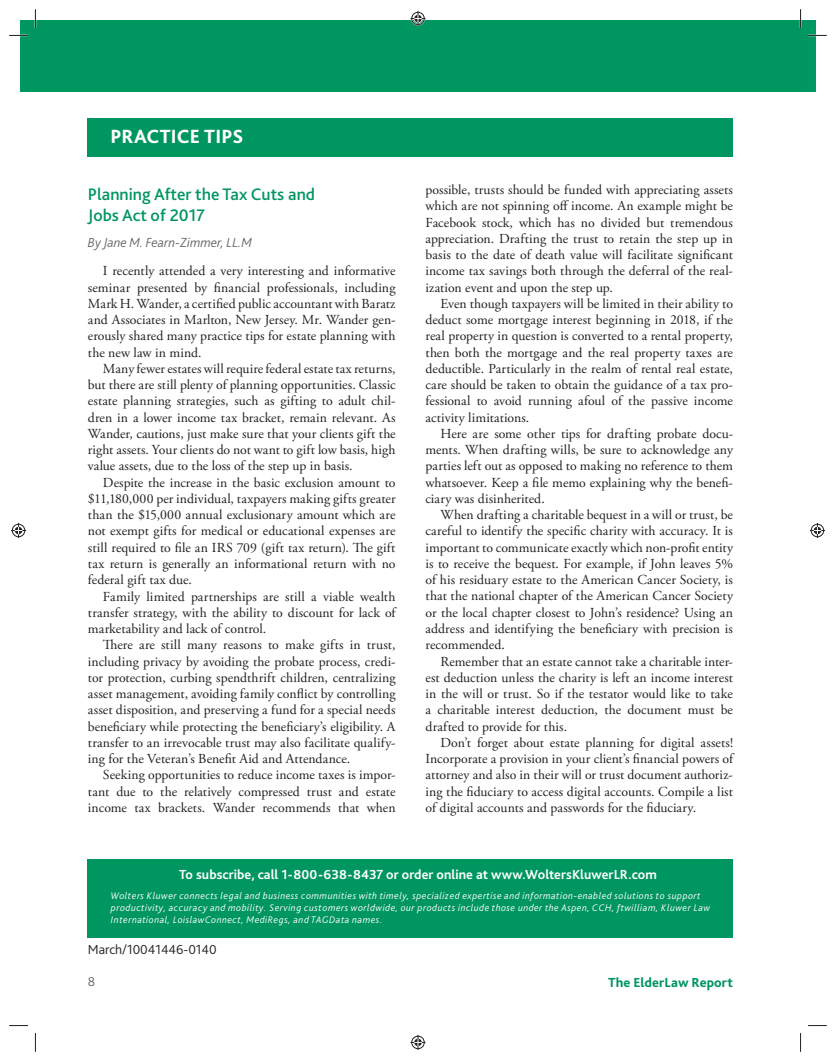
<style>
.page{position:relative;width:836px;height:1061px;background:#fff}
.page>*{position:absolute;margin:0;border:0;box-sizing:border-box;transform-origin:0 0}
.t1{font:800 20px "Bliss 2";letter-spacing:.01em;color:#fff}
.t2{font:500 17.5px/21px "Bliss 2";color:#009660}
.t3{font:13.75px/16.2px "Adobe Garamond Pro";letter-spacing:.005em;color:#231f20;text-align:justify}
.t4{font:700 13.75px "Bliss 2";letter-spacing:.005em;color:#fff}
.t5{font:italic 300 13.75px "Bliss 2";color:#69696c}
.t6{font:300 13.75px "Bliss 2";color:#231f20}
.t7{font:800 13.75px "Bliss 2";letter-spacing:.01em;color:#009660}
.t8{font:300 13.5px "Bliss 2";color:#69696c}
.t9{font:italic 300 10px/12px "Bliss 2";letter-spacing:.05em;color:#fff}
</style>
<div class="page">
<div style="left:20px;top:20px;width:780px;height:72px;background:#009660"></div>
<img style="left:800px;top:20px;width:15px;height:72px">
<div style="left:88px;top:877px;width:645px;height:60px;background:#009660"></div>
<div style="left:88px;top:859px;width:645px;height:31px;background:#009660"></div>
<div style="left:88px;top:118px;width:645px;height:38px;background:#009660"></div>
<svg style="left:9px;top:35px;width:19px;height:1px"></svg>
<svg style="left:808px;top:35px;width:19px;height:1px"></svg>
<svg style="left:9px;top:1025px;width:19px;height:1px"></svg>
<svg style="left:808px;top:1025px;width:19px;height:1px"></svg>
<svg style="left:35px;top:9px;width:1px;height:19px"></svg>
<svg style="left:35px;top:1033px;width:1px;height:19px"></svg>
<svg style="left:800px;top:9px;width:1px;height:19px"></svg>
<svg style="left:800px;top:1033px;width:1px;height:19px"></svg>
<svg style="left:410px;top:11px;width:15px;height:15px"></svg>
<svg style="left:410px;top:1035px;width:15px;height:15px"></svg>
<svg style="left:11px;top:523px;width:15px;height:15px"></svg>
<svg style="left:810px;top:523px;width:15px;height:15px"></svg>
<h1 class="t1" style="left:110px;top:129px;width:134px">PRACTICE TIPS</h1>
<p class="t2" style="left:88px;top:185px;width:229px">Planning After the Tax Cuts and<br>Jobs Act of 2017</p>
<p class="t5" style="left:88px;top:237px;width:166px">By Jane M. Fearn-Zimmer, LL.M</p>
<p class="t3" style="left:88px;top:264px;width:309px;text-indent:15px">I recently attended a very interesting and informative seminar presented by financial professionals, including Mark H. Wander, a certified public accountant with Baratz and Associates in Marlton, New Jersey. Mr. Wander gen&shy;erously shared many practice tips for estate planning with the new law in mind.</p>
<p class="t3" style="left:88px;top:362px;width:309px;text-indent:15px">Many fewer estates will require federal estate tax returns, but there are still plenty of planning opportunities. Classic estate planning strategies, such as gifting to adult chil&shy;dren in a lower income tax bracket, remain relevant. As Wander, cautions, just make sure that your clients gift the right assets. Your clients do not want to gift low basis, high value assets, due to the loss of the step up in basis.</p>
<p class="t3" style="left:88px;top:475px;width:309px;text-indent:15px">Despite the increase in the basic exclusion amount to $11,180,000 per individual, taxpayers making gifts greater than the $15,000 annual exclusionary amount which are not exempt gifts for medical or educational expenses are still required to file an IRS 709 (gift tax return). The gift tax return is generally an informational return with no federal gift tax due.</p>
<p class="t3" style="left:88px;top:589px;width:309px;text-indent:15px">Family limited partnerships are still a viable wealth transfer strategy, with the ability to discount for lack of marketability and lack of control.</p>
<p class="t3" style="left:88px;top:638px;width:309px;text-indent:15px">There are still many reasons to make gifts in trust, including privacy by avoiding the probate process, credi&shy;tor protection, curbing spendthrift children, centralizing asset management, avoiding family conflict by controlling asset disposition, and preserving a fund for a special needs beneficiary while protecting the beneficiary’s eligibility. A transfer to an irrevocable trust may also facilitate qualify&shy;ing for the Veteran’s Benefit Aid and Attendance.</p>
<p class="t3" style="left:88px;top:768px;width:309px;text-indent:15px">Seeking opportunities to reduce income taxes is impor&shy;tant due to the relatively compressed trust and estate income tax brackets. Wander recommends that when</p>
<p class="t3" style="left:425px;top:183px;width:309px">possible, trusts should be funded with appreciating assets which are not spinning off income. An example might be Facebook stock, which has no divided but tremendous appreciation. Drafting the trust to retain the step up in basis to the date of death value will facilitate significant income tax savings both through the deferral of the real&shy;ization event and upon the step up.</p>
<p class="t3" style="left:425px;top:297px;width:309px;text-indent:15px">Even though taxpayers will be limited in their ability to deduct some mortgage interest beginning in 2018, if the real property in question is converted to a rental property, then both the mortgage and the real property taxes are deductible. Particularly in the realm of rental real estate, care should be taken to obtain the guidance of a tax pro&shy;fessional to avoid running afoul of the passive income activity limitations.</p>
<p class="t3" style="left:425px;top:427px;width:309px;text-indent:15px">Here are some other tips for drafting probate docu&shy;ments. When drafting wills, be sure to acknowledge any parties left out as opposed to making no reference to them whatsoever. Keep a file memo explaining why the benefi&shy;ciary was disinherited.</p>
<p class="t3" style="left:425px;top:508px;width:309px;text-indent:15px">When drafting a charitable bequest in a will or trust, be careful to identify the specific charity with accuracy. It is important to communicate exactly which non-profit entity is to receive the bequest. For example, if John leaves 5% of his residuary estate to the American Cancer Society, is that the national chapter of the American Cancer Society or the local chapter closest to John’s residence? Using an address and identifying the beneficiary with precision is recommended.</p>
<p class="t3" style="left:425px;top:654px;width:309px;text-indent:15px">Remember that an estate cannot take a charitable inter&shy;est deduction unless the charity is left an income interest in the will or trust. So if the testator would like to take a charitable interest deduction, the document must be drafted to provide for this.</p>
<p class="t3" style="left:425px;top:735px;width:309px;text-indent:15px">Don’t forget about estate planning for digital assets!<br>Incorporate a provision in your client’s financial powers of attorney and also in their will or trust document authoriz&shy;ing the fiduciary to access digital accounts. Compile a list of digital accounts and passwords for the fiduciary.</p>
<p class="t4" style="left:179px;top:869px;width:479px">To subscribe, call 1-800-638-8437 or order online at www.WoltersKluwerLR.com</p>
<p class="t9" style="left:111px;top:891px;width:601px">Wolters Kluwer connects legal and business communities with timely, specialized expertise and information-enabled solutions to support productivity, accuracy and mobility. Serving customers worldwide, our products include those under the Aspen, CCH, ftwilliam, Kluwer Law<br>International, LoislawConnect, MediRegs, and TAGData names.</p>
<p class="t6" style="left:88px;top:944px;width:130px">March/10041446-0140</p>
<p class="t8" style="left:88px;top:977px;width:9px">8</p>
<p class="t7" style="left:608px;top:977px;width:126px">The ElderLaw Report</p>
</div>
